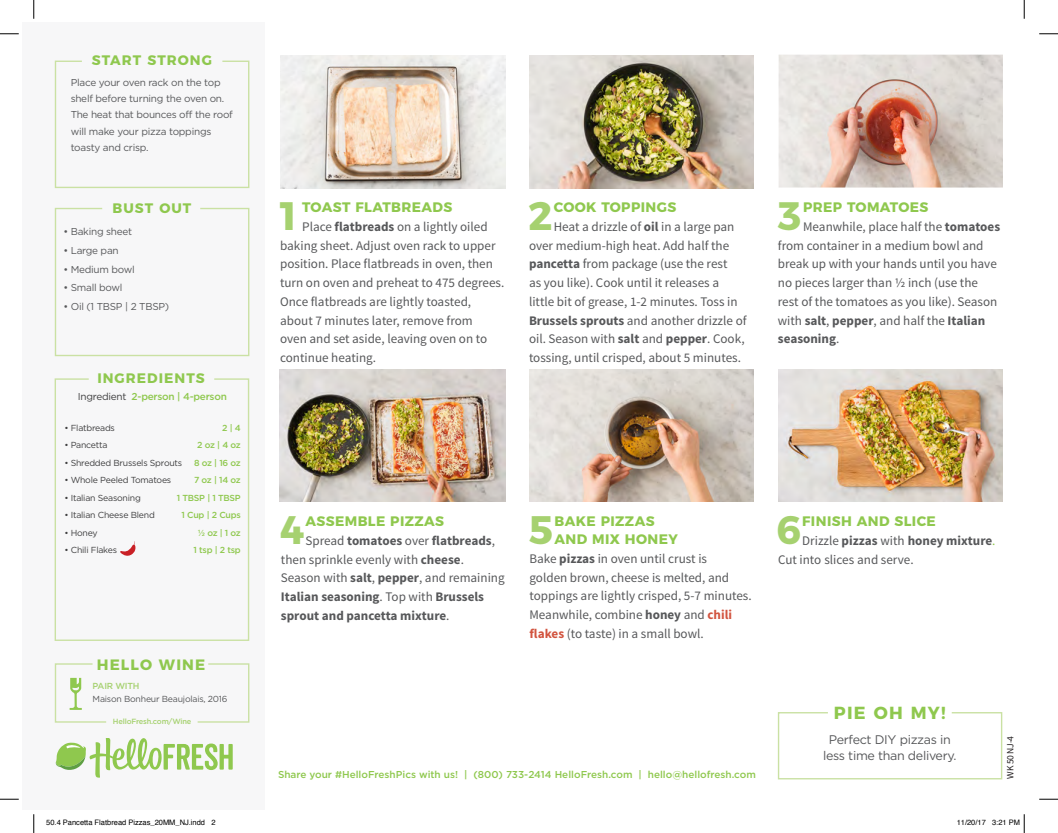
<style>
.page{position:relative;width:1058px;height:833px;background:#fff}
.page>*{position:absolute;margin:0;border:0;box-sizing:border-box;transform-origin:0 0}
.t1{font:700 39.62px "Montserrat";color:#a6d170}
.t2{font:700 17.5px "Montserrat";letter-spacing:.075em;color:#8fc84e}
.t3{font:700 15px "Montserrat";letter-spacing:.075em;color:#8fc84e}
.t4{font:700 13.75px/18.1px "Montserrat";letter-spacing:.03em;color:#8fc84e}
.t5{font:700 13.75px "Montserrat";letter-spacing:.075em;color:#8fc84e}
.t6{font:13.12px/18.8px "Source Sans Pro";color:#57585a}
.t7{font:700 13.12px/18.8px "Source Sans Pro";color:#57585a}
.t8{font:12.5px/16.8px "Gotham";letter-spacing:-.025em;color:#57585a;text-align:center}
.t9{font:10px/16.2px "Gotham";letter-spacing:-.025em;color:#57585a}
.t10{font:500 10px "Gotham";color:#8fc84e}
.t11{font:500 10px "Gotham";letter-spacing:-.025em;color:#8fc84e}
.t12{font:9.62px "Source Sans Pro";color:#231f20}
.t13{font:8.75px "Gotham";letter-spacing:-.025em;color:#3e3e3f}
.t14{font:500 8.75px/17.5px "Gotham";letter-spacing:-.025em;color:#8fc84e;text-align:right}
.t15{font:8.75px "Gotham";letter-spacing:-.025em;color:#57585a}
.t16{font:500 8.75px "Gotham";letter-spacing:-.025em;color:#a6d170}
.t17{font:7.5px "Helvetica";color:#000}
.t18{font:500 7.5px "Gotham";letter-spacing:-.025em;color:#a6d170}
.s1{font-weight:400;color:#3e3e3f}
.s2{font-weight:700}
.s3{font-weight:400}
.s4{font-weight:700;color:#d2543f}
.s5{color:#8fc84e}
</style>
<div class="page">
<div style="left:23px;top:23px;width:242px;height:787px;background:#f7f7f8"></div>
<img style="left:281px;top:55px;width:224px;height:133px">
<img style="left:529px;top:55px;width:225px;height:133px">
<img style="left:529px;top:369px;width:224px;height:133px">
<img style="left:280px;top:369px;width:225px;height:133px">
<img style="left:778px;top:55px;width:224px;height:132px">
<img style="left:778px;top:369px;width:224px;height:133px">
<svg style="left:54px;top:207px;width:196px;height:150px"></svg>
<svg style="left:54px;top:378px;width:196px;height:263px"></svg>
<svg style="left:54px;top:60px;width:196px;height:128px"></svg>
<svg style="left:54px;top:663px;width:53px;height:60px"></svg>
<svg style="left:197px;top:663px;width:53px;height:60px"></svg>
<svg style="left:56px;top:738px;width:177px;height:39px"></svg>
<svg style="left:777px;top:712px;width:226px;height:68px"></svg>
<svg style="left:0;top:33px;width:19px;height:2px"></svg>
<svg style="left:1039px;top:33px;width:19px;height:2px"></svg>
<svg style="left:0;top:798px;width:19px;height:2px"></svg>
<svg style="left:1039px;top:798px;width:19px;height:2px"></svg>
<svg style="left:33px;top:0;width:2px;height:19px"></svg>
<svg style="left:33px;top:814px;width:2px;height:19px"></svg>
<svg style="left:1023px;top:0;width:2px;height:19px"></svg>
<svg style="left:1023px;top:814px;width:2px;height:19px"></svg>
<p class="t5" style="left:92px;top:49px;width:122px">START STRONG</p>
<p class="t9" style="left:71px;top:74px;width:164px">Place your oven rack on the top shelf before turning the oven on.<br>The heat that bounces off the roof will make your pizza toppings toasty and crisp.</p>
<p class="t4" style="left:112px;top:198px;width:80px">BUST OUT</p>
<p class="t9" style="left:63px;top:223px;width:70px">• Baking sheet</p>
<p class="t9" style="left:63px;top:242px;width:57px">• Large pan</p>
<p class="t9" style="left:63px;top:261px;width:73px">• Medium bowl</p>
<p class="t9" style="left:63px;top:279px;width:61px">• Small bowl</p>
<p class="t9" style="left:63px;top:298px;width:107px">• Oil (1 TBSP | 2 TBSP)</p>
<p class="t5" style="left:97px;top:366px;width:109px">INGREDIENTS</p>
<p class="t11" style="left:78px;top:390px;width:151px"><span class="s1">Ingredient</span> 2-person | 4-person</p>
<p class="t14" style="left:177px;top:419px;width:66px">2 | 4<br>2 oz | 4 oz<br>8 oz | 16 oz<br>7 oz | 14 oz<br>1 TBSP | 1 TBSP<br>1 Cup | 2 Cups ½ oz | 1 oz<br>1 tsp | 2 tsp</p>
<p class="t13" style="left:64px;top:422px;width:52px">• Flatbreads</p>
<p class="t13" style="left:64px;top:439px;width:45px">• Pancetta</p>
<p class="t13" style="left:64px;top:457px;width:119px">• Shredded Brussels Sprouts</p>
<p class="t13" style="left:64px;top:474px;width:108px">• Whole Peeled Tomatoes</p>
<p class="t13" style="left:64px;top:492px;width:78px">• Italian Seasoning</p>
<p class="t13" style="left:64px;top:509px;width:92px">• Italian Cheese Blend</p>
<p class="t13" style="left:64px;top:527px;width:35px">• Honey</p>
<p class="t13" style="left:64px;top:544px;width:54px">• Chili Flakes</p>
<p class="t3" style="left:97px;top:652px;width:110px">HELLO WINE</p>
<p class="t16" style="left:93px;top:680px;width:48px">PAIR WITH</p>
<p class="t18" style="left:113px;top:716px;width:80px">HelloFresh.com/Wine</p>
<p class="t15" style="left:93px;top:693px;width:136px">Maison Bonheur Beaujolais, 2016</p>
<h1 class="t1" style="left:276px;top:183px;width:26px">1</h1>
<p class="t4" style="left:302px;top:197px;width:152px">TOAST FLATBREADS</p>
<p class="t6" style="left:280px;top:217px;width:226px;text-indent:22px">Place <span class="s2">flatbreads</span> on a lightly oiled baking sheet. Adjust oven rack to upper position. Place flatbreads in oven, then turn on oven and preheat to 475 degrees.<br>Once flatbreads are lightly toasted, about 7 minutes later, remove from<br>oven and set aside, leaving oven on to continue heating.</p>
<h1 class="t1" style="left:528px;top:183px;width:26px">2</h1>
<p class="t4" style="left:553px;top:197px;width:124px">COOK TOPPINGS</p>
<p class="t6" style="left:529px;top:217px;width:219px;text-indent:25px">Heat a drizzle of <span class="s2">oil</span> in a large pan over medium-high heat. Add half the <span class="s2">pancetta</span> from package (use the rest<br>as you like). Cook until it releases a little bit of grease, 1-2 minutes. Toss in <span class="s2">Brussels sprouts</span> and another drizzle of oil. Season with <span class="s2">salt</span> and <span class="s2">pepper</span>. Cook, tossing, until crisped, about 5 minutes.</p>
<h1 class="t1" style="left:777px;top:183px;width:24px">3</h1>
<p class="t4" style="left:803px;top:197px;width:127px">PREP TOMATOES</p>
<p class="t6" style="left:778px;top:217px;width:224px;text-indent:25px">Meanwhile, place half the <span class="s2">tomatoes </span>from container in a medium bowl and break up with your hands until you have no pieces larger than ½ inch (use the rest of the tomatoes as you like). Season with <span class="s2">salt</span>, <span class="s2">pepper</span>, and half the <span class="s2">Italian seasoning</span>.</p>
<h1 class="t1" style="left:280px;top:497px;width:26px">4</h1>
<p class="t4" style="left:305px;top:511px;width:140px">ASSEMBLE PIZZAS</p>
<p class="t7" style="left:281px;top:531px;width:225px;text-indent:25px"><span class="s3">Spread</span> tomatoes <span class="s3">over</span> flatbreads<span class="s3">, then sprinkle evenly with</span> cheese<span class="s3">.<br>Season with</span> salt<span class="s3">,</span> pepper<span class="s3">, and remaining </span>Italian seasoning<span class="s3">. Top with</span> Brussels sprout and pancetta mixture<span class="s3">.</span></p>
<h1 class="t1" style="left:529px;top:497px;width:26px">5</h1>
<p class="t4" style="left:554px;top:511px;width:125px">BAKE PIZZAS<br>AND MIX HONEY</p>
<p class="t6" style="left:529px;top:549px;width:224px">Bake <span class="s2">pizzas</span> in oven until crust is<br>golden brown, cheese is melted, and toppings are lightly crisped, 5-7 minutes.<br>Meanwhile, combine <span class="s2">honey</span> and <span class="s4">chili flakes</span> (to taste) in a small bowl.</p>
<h1 class="t1" style="left:776px;top:497px;width:26px">6</h1>
<p class="t4" style="left:802px;top:511px;width:135px">FINISH AND SLICE</p>
<p class="t6" style="left:778px;top:531px;width:219px;text-indent:24px">Drizzle <span class="s2">pizzas</span> with <span class="s2">honey mixture</span><span class="s5">.<br></span>Cut into slices and serve.</p>
<p class="t10" style="left:278px;top:767px;width:479px">Share your #HelloFreshPics with us! | (800) 733-2414 HelloFresh.com | hello@hellofresh.com</p>
<h2 class="t2" style="left:833px;top:698px;width:113px">PIE OH MY!</h2>
<p class="t8" style="left:823px;top:730px;width:135px">Perfect DIY pizzas in less time than delivery.</p>
<p class="t12" style="left:1004px;top:778px;width:44px;rotate:-90deg">WK 50 NJ-4</p>
<p class="t17" style="left:46px;top:817px;width:171px">50.4 Pancetta Flatbread Pizzas_20MM_NJ.indd 2</p>
<p class="t17" style="left:956px;top:817px;width:65px">11/20/17 3:21 PM</p>
</div>
